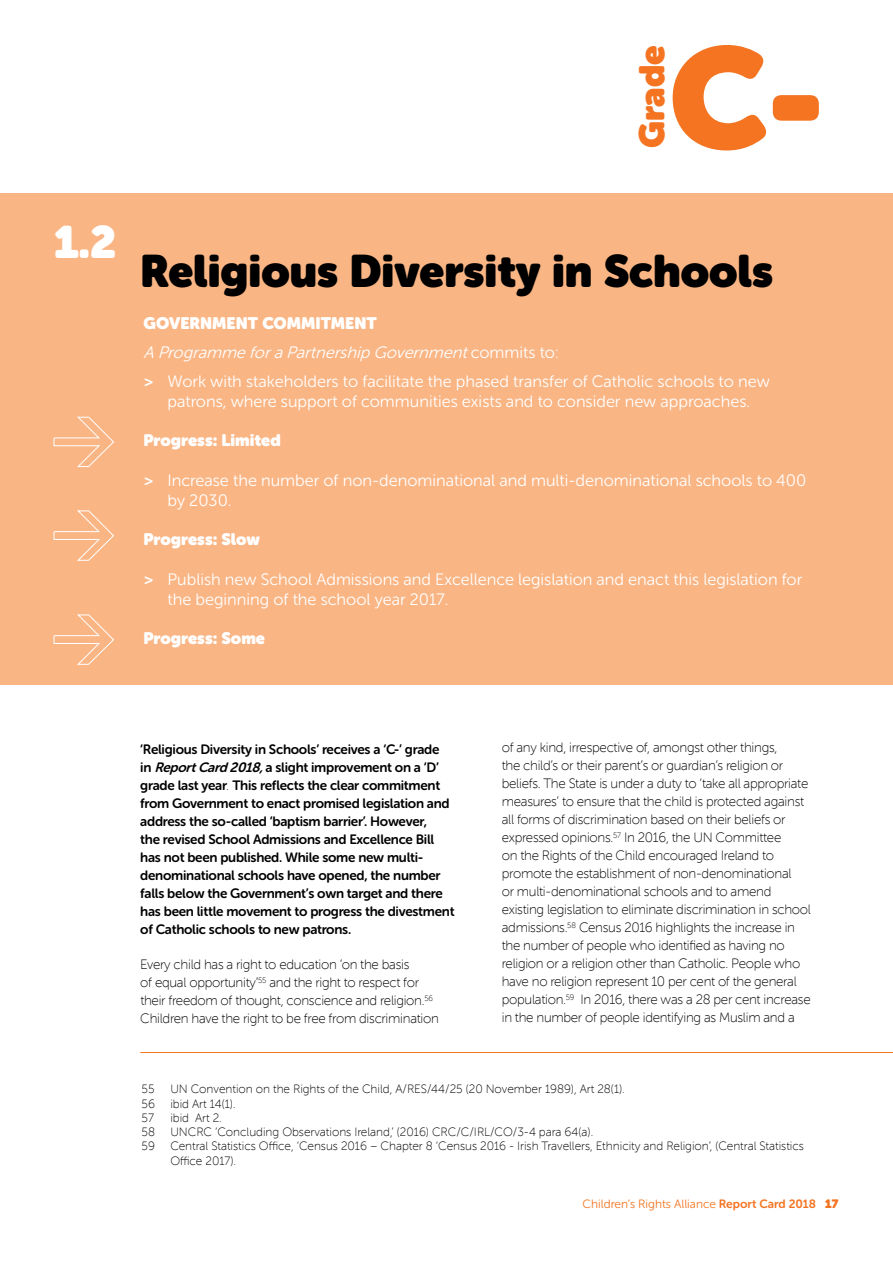
<style>
.page{position:relative;width:893px;height:1263px;background:#fff}
.page>*{position:absolute;margin:0;border:0;box-sizing:border-box;transform-origin:0 0}
.t1{font:142.05px "Museo Sans Rounded";color:#f47421}
.t2{font:45px "Museo Sans Rounded";color:#000}
.t3{font:45px "Museo Sans Rounded";color:#fff}
.t4{font:35.4px "Museo Sans Rounded";letter-spacing:-.005em;color:#f47421}
.t5{font:16.5px/19.8px "Museo Sans Rounded 300";color:#fff}
.t6{font:16.5px "Museo Sans Rounded";color:#fff}
.t7{font:13.5px/18px "Museo Sans Rounded 100";letter-spacing:-.02em;color:#000}
.t8{font:13.5px/18px "Museo Sans Rounded 700";letter-spacing:-.02em;color:#000}
.t9{font:12px/14.2px "Museo Sans Rounded 100";color:#000}
.t10{font:12px "Museo Sans Rounded 300";color:#f47421}
.s1{font-style:italic}
.s2{font-family:"Museo Sans Rounded 700"}
.s3{font-family:"Museo Sans Rounded 100";font-style:italic}
.s4{font-family:"Museo Sans Rounded"}
</style>
<div class="page">
<div style="left:0;top:194px;width:893px;height:491px;background:#fab584"></div>
<svg style="left:53px;top:416px;width:61px;height:51px"></svg>
<svg style="left:53px;top:510px;width:61px;height:51px"></svg>
<svg style="left:53px;top:614px;width:61px;height:51px"></svg>
<hr style="left:140px;top:1052px;width:753px;height:1px;background:#f47421">
<h3 class="t4" style="left:631px;top:148px;width:104px;rotate:-90deg">Grade</h3>
<h1 class="t1" style="left:669px;top:17px;width:156px">C-</h1>
<h2 class="t3" style="left:54px;top:216px;width:64px">1.2</h2>
<h2 class="t2" style="left:140px;top:245px;width:634px">Religious Diversity in Schools</h2>
<p class="t6" style="left:144px;top:314px;width:235px">GOVERNMENT COMMITMENT</p>
<p class="t5" style="left:144px;top:338px;width:628px;line-height:28.8px"><span class="s1">A ProgrammeforaPartnership Government</span>c o m m i t s t o :<br><span class="s2">&gt;</span> Work with stakeholders to facilitate the phased transfer of Catholic schools to new</p>
<p class="t5" style="left:168px;top:391px;width:584px">patrons, where support of communities exists and to consider new approaches.</p>
<p class="t6" style="left:144px;top:431px;width:139px">Progress: Limited</p>
<p class="t5" style="left:168px;top:470px;width:640px;text-indent:-24px"><span class="s2">&gt;</span> Increase the number of non-denominational and multi-denominational schools to 400 by 2030.</p>
<p class="t6" style="left:144px;top:530px;width:118px">Progress: Slow</p>
<p class="t5" style="left:168px;top:569px;width:636px;text-indent:-24px"><span class="s2">&gt;</span> Publish new School Admissions and Excellence legislation and enact this legislation for the beginning of the school year 2017.</p>
<p class="t6" style="left:144px;top:629px;width:123px">Progress: Some</p>
<p class="t8" style="left:140px;top:741px;width:316px">‘Religious Diversity in Schools’ receives a ‘C-’ grade<br>in <span class="s1">ReportCard2018,</span>a slight improvement on a ‘D’ grade last year<span class="s3">.</span>This reflects the clear commitment from Government to enact promised legislation and address the so-called ‘baptism barrier’. However,<br>the revised School Admissions and Excellence Bill has not been published. While some new multi&shy;denominational schools have opened, the number falls below the Government’s own target and there has been little movement to progress the divestment of Catholic schools to new patrons.</p>
<p class="t7" style="left:140px;top:956px;width:300px">Every child has a right to education ‘on the basis<br>of equal opportunity’<sup>55</sup> and the right to respect for their freedom of thought, conscience and religion.<sup>56<br></sup>Children have the right to be free from discrimination</p>
<p class="t7" style="left:502px;top:739px;width:311px">of any kind, irrespective of, amongst other things,<br>the child’s or their parent’s or guardian’s religion or beliefs. The State is under a duty to ‘take all appropriate measures’ to ensure that the child is protected against all forms of discrimination based on their beliefs or expressed opinions.<sup>57</sup> In 2016, the UN Committee<br>on the Rights of the Child encouraged Ireland to promote the establishment of non-denominational<br>or multi-denominational schools and to amend existing legislation to eliminate discrimination in school admissions.<sup>58</sup> Census 2016 highlights the increase in the number of people who identified as having no religion or a religion other than Catholic. People who have no religion represent 10 per cent of the general population.<sup>59</sup> In 2016, there was a 28 per cent increase in the number of people identifying as Muslim and a</p>
<p class="t9" style="left:142px;top:1082px;width:14px">55</p>
<p class="t9" style="left:170px;top:1082px;width:456px">UN Convention on the Rights of the Child, A/RES/44/25 (20 November 1989), Art 28(1).</p>
<p class="t9" style="left:142px;top:1096px;width:15px">56</p>
<p class="t9" style="left:170px;top:1096px;width:67px">ibid Art 14(1).</p>
<p class="t9" style="left:142px;top:1111px;width:14px">57</p>
<p class="t9" style="left:170px;top:1111px;width:53px">ibid Art 2.</p>
<p class="t9" style="left:142px;top:1125px;width:15px">58</p>
<p class="t9" style="left:170px;top:1125px;width:424px">UNCRC ‘Concluding Observations Ireland,’ (2016) CRC/C/IRL/CO/3-4 para 64(a).</p>
<p class="t9" style="left:142px;top:1139px;width:15px">59</p>
<p class="t9" style="left:170px;top:1139px;width:635px">Central Statistics Office, ‘Census 2016 – Chapter 8 ‘Census 2016 - Irish Travellers, Ethnicity and Religion’, (Central Statistics<br>Office 2017).</p>
<p class="t10" style="left:583px;top:1197px;width:257px">Children’s Rights Alliance <span class="s2">Report Card 2018</span> <span class="s4">17</span></p>
</div>
